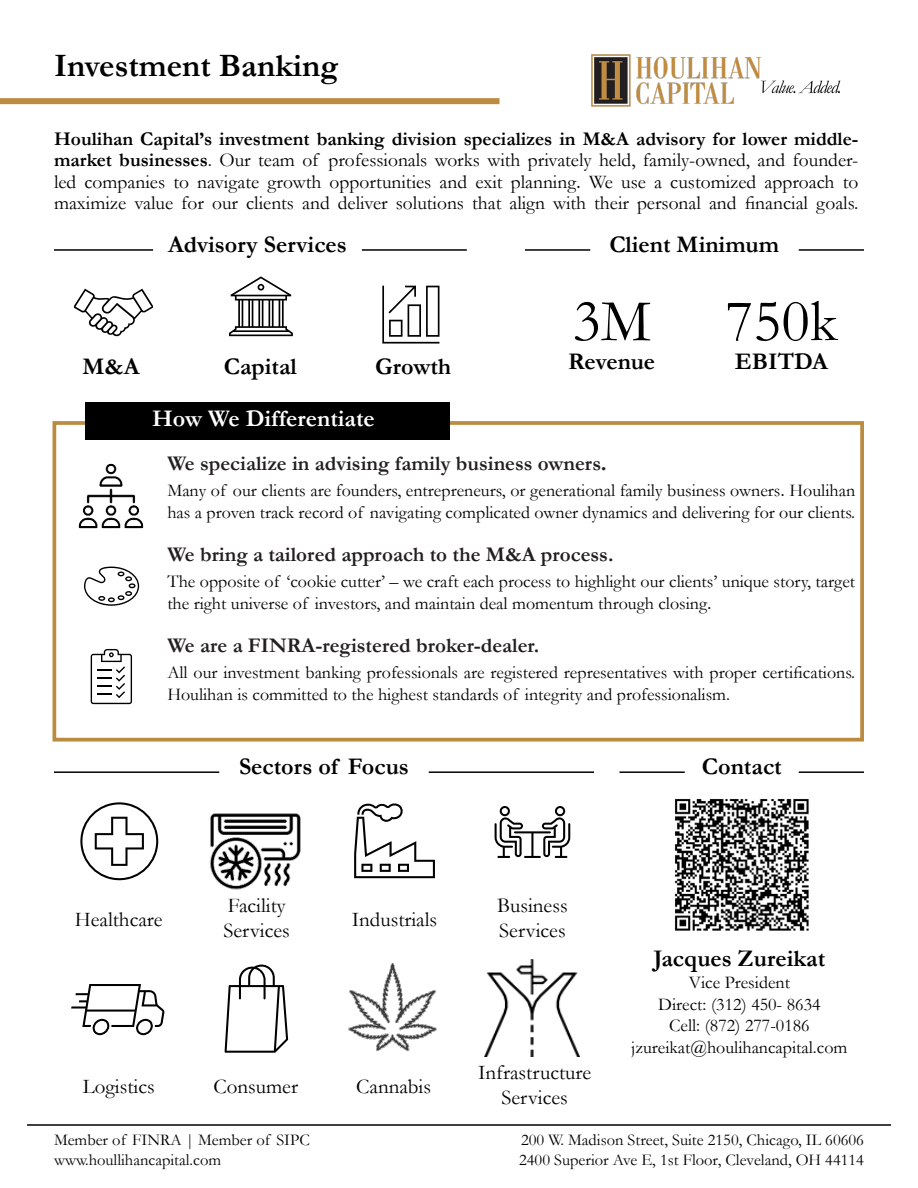
<style>
.page{position:relative;width:918px;height:1188px;background:#fff}
.page>*{position:absolute;margin:0;border:0;box-sizing:border-box;transform-origin:0 0}
.t1{font:60px "Garamond";color:#000}
.t2{font:700 33px "Garamond";color:#000}
.t3{font:700 24px "Garamond";color:#000}
.t4{font:700 24px "Garamond";color:#fff}
.t5{font:700 21px "Garamond";color:#231f20}
.t6{font:21px/25.2px "Garamond";color:#000}
.t7{font:19.5px/21.5px "Garamond";color:#000;text-align:justify}
.t8{font:18px/21.6px "Garamond";color:#000}
.t9{font:16.5px/19.8px "Garamond";color:#000}
.s1{font-weight:700}
.s2{font-family:"Times New Roman"}
</style>
<div class="page">
<div style="left:0;top:98px;width:500px;height:6px;background:#bb8b40"></div>
<hr style="left:362px;top:249px;width:105px;height:2px;background:#000">
<hr style="left:54px;top:249px;width:99px;height:2px;background:#000">
<hr style="left:525px;top:249px;width:65px;height:2px;background:#000">
<hr style="left:799px;top:249px;width:65px;height:2px;background:#000">
<hr style="left:429px;top:771px;width:165px;height:2px;background:#000">
<hr style="left:54px;top:771px;width:165px;height:2px;background:#000">
<div style="left:52px;top:421px;width:812px;height:321px;border:4px solid #bb8b40"></div>
<div style="left:85px;top:403px;width:365px;height:37px;background:#000"></div>
<svg style="left:229px;top:276px;width:64px;height:60px"></svg>
<hr style="left:619px;top:771px;width:66px;height:2px;background:#000">
<hr style="left:799px;top:771px;width:65px;height:2px;background:#000">
<img style="left:675px;top:799px;width:134px;height:132px">
<hr style="left:27px;top:1124px;width:864px;height:2px;background:#000">
<svg style="left:74px;top:289px;width:79px;height:47px"></svg>
<svg style="left:382px;top:286px;width:57px;height:58px"></svg>
<svg style="left:80px;top:802px;width:78px;height:78px"></svg>
<img style="left:348px;top:963px;width:89px;height:89px">
<svg style="left:225px;top:965px;width:63px;height:88px"></svg>
<svg style="left:71px;top:984px;width:94px;height:51px"></svg>
<svg style="left:354px;top:803px;width:81px;height:75px"></svg>
<img style="left:209px;top:813px;width:92px;height:76px">
<svg style="left:495px;top:806px;width:75px;height:52px"></svg>
<img style="left:591px;top:54px;width:250px;height:53px">
<img style="left:78px;top:463px;width:66px;height:66px">
<svg style="left:84px;top:567px;width:55px;height:39px"></svg>
<svg style="left:91px;top:649px;width:41px;height:55px"></svg>
<img style="left:485px;top:960px;width:95px;height:96px">
<h2 class="t2" style="left:54px;top:43px;width:286px">Investment Banking</h2>
<p class="t7" style="left:54px;top:127px;width:806px"><span class="s1">Houlihan Capital’s investment banking division specializes in M&amp;A advisory for lower middle&shy;market businesses</span>. Our team of professionals works with privately held, family-owned, and founder&shy;led companies to navigate growth opportunities and exit planning<span class="s2">.</span> We use a customized approach to maximize value for our clients and deliver solutions that align with their personal and financial goals.</p>
<h3 class="t3" style="left:168px;top:228px;width:180px">Advisory Services</h3>
<h3 class="t3" style="left:609px;top:228px;width:171px">Client Minimum</h3>
<h1 class="t1" style="left:725px;top:281px;width:114px">750k</h1>
<h1 class="t1" style="left:573px;top:281px;width:80px">3M</h1>
<h3 class="t3" style="left:568px;top:345px;width:89px">Revenue</h3>
<h3 class="t3" style="left:82px;top:350px;width:58px">M&amp;A</h3>
<h3 class="t3" style="left:224px;top:350px;width:74px">Capital</h3>
<h3 class="t3" style="left:375px;top:350px;width:78px">Growth</h3>
<h3 class="t3" style="left:735px;top:345px;width:94px">EBITDA</h3>
<h3 class="t4" style="left:152px;top:402px;width:224px">How We Differentiate</h3>
<p class="t5" style="left:167px;top:449px;width:441px">We specialize in advising family business owners<span class="s2">.</span></p>
<p class="t8" style="left:167px;top:479px;width:689px">Many of our clients are founders, entrepreneurs, or generational family business owners<span class="s2">.</span> Houlihan has a proven track record of navigating complicated owner dynamics and delivering for our clients.</p>
<p class="t5" style="left:167px;top:540px;width:448px">We bring a tailored approach to the M&amp;A process.</p>
<p class="t8" style="left:167px;top:570px;width:689px">The opposite of ‘cookie cutter’ – we craft each process to highlight our clients’ unique story, target the right universe of investors, and maintain deal momentum through closing<span class="s2">.</span></p>
<p class="t5" style="left:167px;top:631px;width:373px">We are a FINRA-registered broker-dealer.</p>
<p class="t8" style="left:167px;top:661px;width:689px">All our investment banking professionals are registered representatives with proper certifications.<br>Houlihan is committed to the highest standards of integrity and professionalism.</p>
<h3 class="t3" style="left:239px;top:750px;width:172px">Sectors of Focus</h3>
<h3 class="t3" style="left:702px;top:750px;width:81px">Contact</h3>
<p class="t6" style="left:75px;top:906px;width:89px">Healthcare</p>
<p class="t6" style="left:223px;top:892px;width:68px">Facility<br>Services</p>
<p class="t6" style="left:497px;top:892px;width:72px">Business<br>Services</p>
<p class="t6" style="left:352px;top:906px;width:87px">Industrials</p>
<p class="t6" style="left:83px;top:1074px;width:73px">Logistics</p>
<p class="t6" style="left:213px;top:1074px;width:86px">Consumer</p>
<p class="t6" style="left:356px;top:1073px;width:76px">Cannabis</p>
<p class="t6" style="left:478px;top:1059px;width:115px;text-align:center">Infrastructure<br>Services</p>
<h3 class="t3" style="left:653px;top:943px;width:173px">Jacques Zureikat</h3>
<p class="t8" style="left:631px;top:971px;width:218px;text-align:center">Vice President<br>Direct: (312) 450- 8634<br>Cell: (872) 277-0186 jzureikat@houlihancapital.com</p>
<p class="t9" style="left:54px;top:1129px;width:257px">Member of FINRA | Member of SIPC www.houllihancapital.com</p>
<p class="t9" style="left:519px;top:1129px;width:346px">200 W. Madison Street, Suite 2150, Chicago, IL 60606<br>2400 Superior Ave E, 1st Floor, Cleveland, OH 44114</p>
</div>
